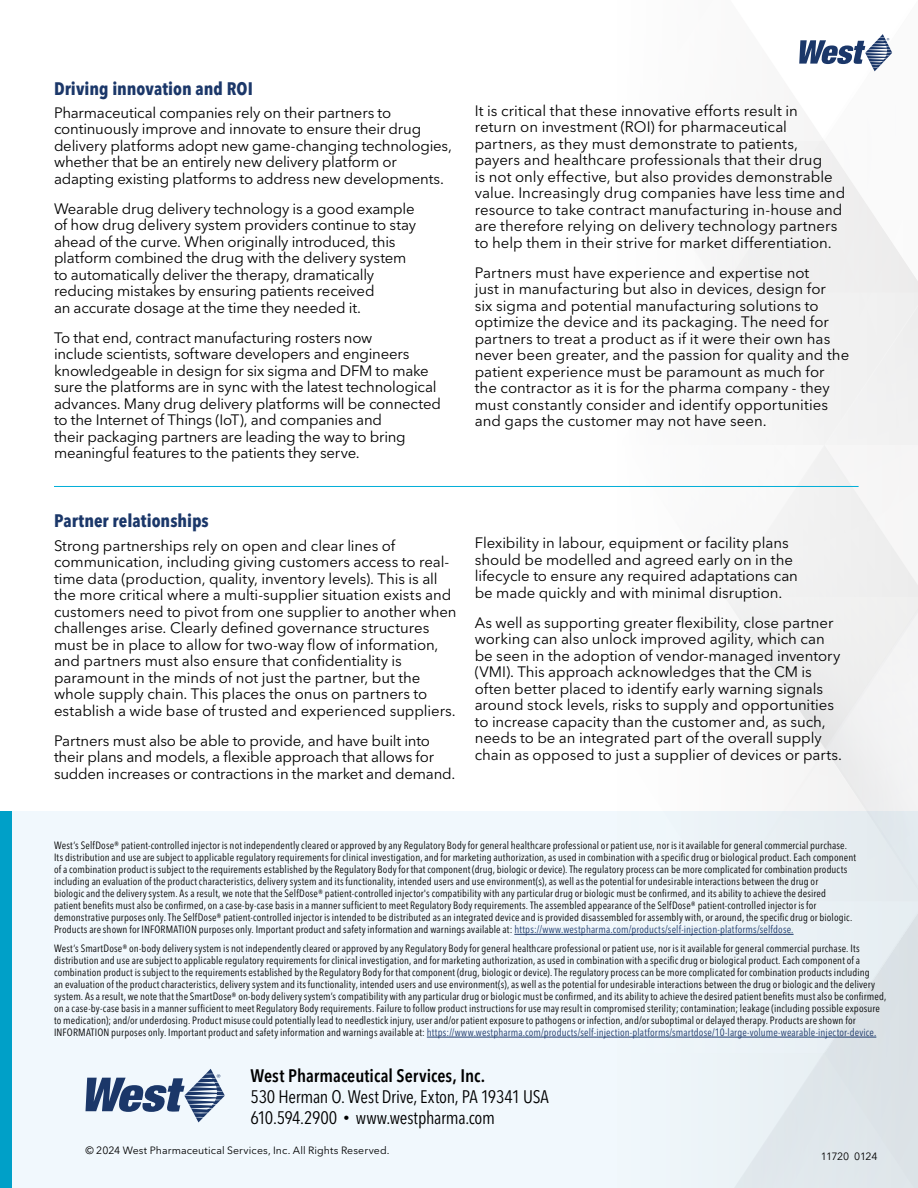
<style>
.page{position:relative;width:918px;height:1188px;background:#fff}
.page>*{position:absolute;margin:0;border:0;box-sizing:border-box;transform-origin:0 0}
.Multi_Column_Text{font:condensed 18px/21px "Avenir Next LT Pro";letter-spacing:-.015em;color:#000}
.Navy_Subheads{font:700 condensed 18px "Avenir Next LT Pro";color:#1b3769}
.Reg_Body_Text{font:15px/16.5px "Avenir Next LT Pro";letter-spacing:-.005em;color:#000}
.Reg_Body_Text-2{font:condensed 10.5px/12px "Avenir Next LT Pro";letter-spacing:.015em;color:#000}
.Multi_Column_Text-2{font:10.5px "Avenir Next LT Pro";letter-spacing:.01em;color:#000}
.Multi_Column_Text-3{font:10.5px "Avenir Next LT Pro";letter-spacing:-.03em;color:#000}
.s1{color:#1b3769}
.s2{font-weight:600}
.s3{font-size:12px}
</style>
<div class="page">
<div style="left:668px;top:34px;width:250px;height:777px;background:#f5f5f5"></div>
<hr style="left:54px;top:486px;width:805px;height:1px;background:#00aed8">
<div style="left:0;top:811px;width:918px;height:377px;background:linear-gradient(to right,#f5fcff,#e7eef2)"></div>
<svg style="left:86px;top:1069px;width:139px;height:53px"></svg>
<div style="left:0;top:811px;width:12px;height:377px;background:#00a0c8"></div>
<hr style="left:514px;top:934px;width:280px;height:1px;background:#1b3769">
<hr style="left:427px;top:1037px;width:449px;height:1px;background:#1b3769">
<p class="Navy_Subheads" style="left:54px;top:77px;width:200px">Driving innovation and ROI</p>
<p class="Reg_Body_Text" style="left:54px;top:104px;width:400px">Pharmaceutical companies rely on their partners to continuously improve and innovate to ensure their drug delivery platforms adopt new game-changing technologies, whether that be an entirely new delivery platform or adapting existing platforms to address new developments.</p>
<p class="Reg_Body_Text" style="left:54px;top:200px;width:364px">Wearable drug delivery technology is a good example of how drug delivery system providers continue to stay ahead of the curve. When originally introduced, this platform combined the drug with the delivery system to automatically deliver the therapy, dramatically reducing mistakes by ensuring patients received<br>an accurate dosage at the time they needed it.</p>
<p class="Reg_Body_Text" style="left:54px;top:329px;width:389px">To that end, contract manufacturing rosters now<br>include scientists, software developers and engineers knowledgeable in design for six sigma and DFM to make sure the platforms are in sync with the latest technological advances. Many drug delivery platforms will be connected to the Internet of Things (IoT), and companies and<br>their packaging partners are leading the way to bring meaningful features to the patients they serve.</p>
<p class="Reg_Body_Text" style="left:475px;top:102px;width:372px">It is critical that these innovative efforts result in<br>return on investment (ROI) for pharmaceutical partners, as they must demonstrate to patients, payers and healthcare professionals that their drug<br>is not only effective, but also provides demonstrable value. Increasingly drug companies have less time and resource to take contract manufacturing in-house and are therefore relying on delivery technology partners to help them in their strive for market differentiation.</p>
<p class="Reg_Body_Text" style="left:475px;top:264px;width:376px">Partners must have experience and expertise not<br>just in manufacturing but also in devices, design for<br>six sigma and potential manufacturing solutions to optimize the device and its packaging. The need for partners to treat a product as if it were their own has never been greater, and the passion for quality and the patient experience must be paramount as much for the contractor as it is for the pharma company - they must constantly consider and identify opportunities and gaps the customer may not have seen.</p>
<p class="Navy_Subheads" style="left:54px;top:510px;width:156px">Partner relationships</p>
<p class="Reg_Body_Text" style="left:54px;top:537px;width:404px">Strong partnerships rely on open and clear lines of communication, including giving customers access to real&shy;time data (production, quality, inventory levels). This is all the more critical where a multi-supplier situation exists and customers need to pivot from one supplier to another when challenges arise. Clearly defined governance structures must be in place to allow for two-way flow of information, and partners must also ensure that confidentiality is paramount in the minds of not just the partner, but the whole supply chain. This places the onus on partners to establish a wide base of trusted and experienced suppliers.</p>
<p class="Reg_Body_Text" style="left:54px;top:732px;width:403px">Partners must also be able to provide, and have built into their plans and models, a flexible approach that allows for sudden increases or contractions in the market and demand.</p>
<p class="Reg_Body_Text" style="left:475px;top:535px;width:325px">Flexibility in labour, equipment or facility plans should be modelled and agreed early on in the lifecycle to ensure any required adaptations can be made quickly and with minimal disruption.</p>
<p class="Reg_Body_Text" style="left:475px;top:614px;width:369px">As well as supporting greater flexibility, close partner working can also unlock improved agility, which can be seen in the adoption of vendor-managed inventory (VMI). This approach acknowledges that the CM is often better placed to identify early warning signals around stock levels, risks to supply and opportunities to increase capacity than the customer and, as such, needs to be an integrated part of the overall supply chain as opposed to just a supplier of devices or parts.</p>
<p class="Reg_Body_Text-2" style="left:54px;top:840px;width:804px">West’s SelfDose® patient-controlled injector is not independently cleared or approved by any Regulatory Body for general healthcare professional or patient use, nor is it available for general commercial purchase.<br>Its distribution and use are subject to applicable regulatory requirements for clinical investigation, and for marketing authorization, as used in combination with a specific drug or biological product. Each component of a combination product is subject to the requirements established by the Regulatory Body for that component (drug, biologic or device). The regulatory process can be more complicated for combination products including an evaluation of the product characteristics, delivery system and its functionality, intended users and use environment(s), as well as the potential for undesirable interactions between the drug or<br>biologic and the delivery system. As a result, we note that the SelfDose® patient-controlled injector's compatibility with any particular drug or biologic must be confirmed, and its ability to achieve the desired<br>patient benefits must also be confirmed, on a case-by-case basis in a manner sufficient to meet Regulatory Body requirements. The assembled appearance of the SelfDose® patient-controlled injector is for demonstrative purposes only. The SelfDose® patient-controlled injector is intended to be distributed as an integrated device and is provided disassembled for assembly with, or around, the specific drug or biologic.<br>Products are shown for INFORMATION purposes only. Important product and safety information and warnings available at: <span class="s1">https://www.westpharma.com/products/self-injection-platforms/selfdose.</span></p>
<p class="Reg_Body_Text-2" style="left:54px;top:942px;width:834px">West’s SmartDose® on-body delivery system is not independently cleared or approved by any Regulatory Body for general healthcare professional or patient use, nor is it available for general commercial purchase. Its distribution and use are subject to applicable regulatory requirements for clinical investigation, and for marketing authorization, as used in combination with a specific drug or biological product. Each component of a combination product is subject to the requirements established by the Regulatory Body for that component (drug, biologic or device). The regulatory process can be more complicated for combination products including<br>an evaluation of the product characteristics, delivery system and its functionality, intended users and use environment(s), as well as the potential for undesirable interactions between the drug or biologic and the delivery system. As a result, we note that the SmartDose® on-body delivery system’s compatibility with any particular drug or biologic must be confirmed, and its ability to achieve the desired patient benefits must also be confirmed, on a case-by-case basis in a manner sufficient to meet Regulatory Body requirements. Failure to follow product instructions for use may result in compromised sterility; contamination; leakage (including possible exposure to medication); and/or underdosing. Product misuse could potentially lead to needlestick injury, user and/or patient exposure to pathogens or infection, and/or suboptimal or delayed therapy. Products are shown for INFORMATION purposes only. Important product and safety information and warnings available at: <span class="s1">https://www.westpharma.com/products/self-injection-platforms/smartdose/10-large-volume-wearable-injector-device.</span></p>
<p class="Multi_Column_Text" style="left:250px;top:1065px;width:300px"><span class="s2">West Pharmaceutical Services, Inc.<br></span>530 Herman O. West Drive, Exton, PA 19341 USA<br>610.594.2900 <span class="s3">•</span> www.westpharma.com</p>
<p class="Multi_Column_Text-2" style="left:86px;top:1144px;width:306px">© 2024 West Pharmaceutical Services, Inc. All Rights Reserved.</p>
<p class="Multi_Column_Text-3" style="left:821px;top:1150px;width:58px">11720 0124</p>
</div>
